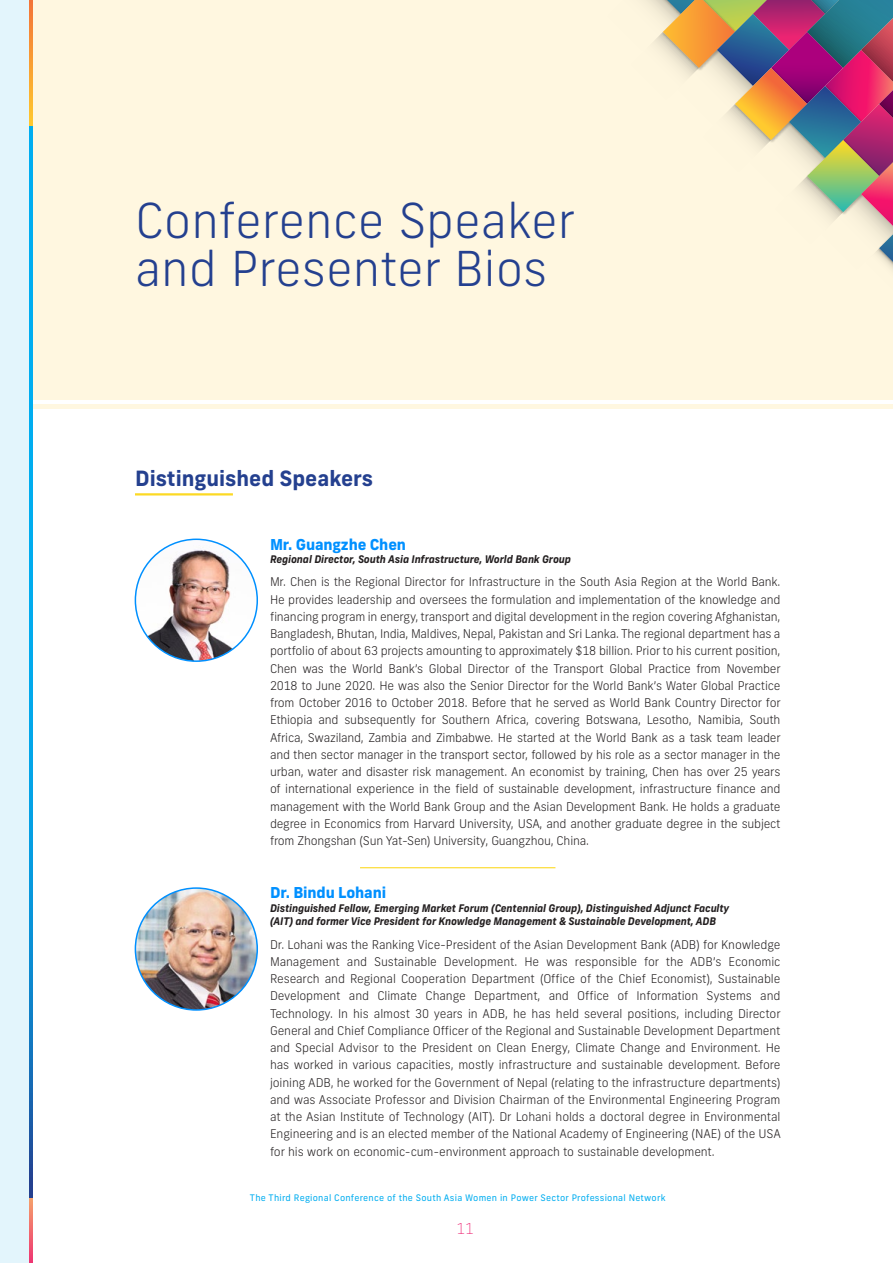
<style>
.page{position:relative;width:893px;height:1263px;background:#fff}
.page>*{position:absolute;margin:0;border:0;box-sizing:border-box;transform-origin:0 0}
.Heading_1{font:300 48px/48px "New Frank";color:#24408f}
.Heading_2{font:700 21px "New Frank";color:#24408f}
.Bios_Names_NoLine_ok{font:800 15px "New Frank";letter-spacing:-.01em;color:#0090ff}
.Bios_Names_ok{font:800 15px "New Frank";letter-spacing:-.01em;color:#0090ff}
.t1{font:100 15px "New Frank";color:#ed2473}
.Bios_Text_ok{font:300 12px/17.2px "New Frank";letter-spacing:-.02em;color:#231f20;text-align:justify}
.Bios_Titles_ok{font:italic 700 10.5px/13.5px "New Frank";letter-spacing:-.01em;color:#231f20}
.t2{font:9px "New Frank";letter-spacing:.025em;color:#00adf0}
</style>
<div class="page">
<div style="left:0;top:0;width:893px;height:399px;background:#fff7e0"></div>
<div style="left:0;top:404px;width:893px;height:5px;background:#fff7e0"></div>
<hr style="left:135px;top:493px;width:98px;height:2px;background:#fcd924">
<hr style="left:360px;top:867px;width:195px;height:1px;background:#fcd924">
<img style="left:135px;top:539px;width:122px;height:122px;border-radius:61px">
<div style="left:135px;top:538px;width:123px;height:124px;border:2px solid #0090ff;border-radius:50%"></div>
<img style="left:135px;top:888px;width:122px;height:122px;border-radius:61px">
<div style="left:135px;top:887px;width:123px;height:124px;border:2px solid #0090ff;border-radius:50%"></div>
<div style="left:0;top:0;width:29px;height:1263px;background:#e3f5fc"></div>
<svg style="left:29px;top:1197px;width:3px;height:66px"></svg>
<svg style="left:29px;top:0;width:3px;height:126px"></svg>
<svg style="left:29px;top:126px;width:3px;height:1071px;background:#069ade"></svg>
<svg style="left:645px;top:0;width:248px;height:270px"></svg>
<p class="Heading_1" style="left:135px;top:197px;width:442px">Conference Speaker and Presenter Bios</p>
<p class="Heading_2" style="left:135px;top:464px;width:240px">Distinguished Speakers</p>
<p class="Bios_Names_NoLine_ok" style="left:270px;top:534px;width:138px">Mr. Guangzhe Chen</p>
<p class="Bios_Titles_ok" style="left:270px;top:552px;width:303px">Regional Director, South Asia Infrastructure, World Bank Group</p>
<p class="Bios_Text_ok" style="left:270px;top:573px;width:512px">Mr. Chen is the Regional Director for Infrastructure in the South Asia Region at the World Bank.<br>He provides leadership and oversees the formulation and implementation of the knowledge and financing program in energy, transport and digital development in the region covering Afghanistan, Bangladesh, Bhutan, India, Maldives, Nepal, Pakistan and Sri Lanka. The regional department has a portfolio of about 63 projects amounting to approximately $18 billion. Prior to his current position, Chen was the World Bank’s Global Director of the Transport Global Practice from November 2018 to June 2020. He was also the Senior Director for the World Bank’s Water Global Practice from October 2016 to October 2018. Before that he served as World Bank Country Director for Ethiopia and subsequently for Southern Africa, covering Botswana, Lesotho, Namibia, South Africa, Swaziland, Zambia and Zimbabwe. He started at the World Bank as a task team leader and then sector manager in the transport sector, followed by his role as a sector manager in the urban, water and disaster risk management. An economist by training, Chen has over 25 years of international experience in the field of sustainable development, infrastructure finance and management with the World Bank Group and the Asian Development Bank. He holds a graduate degree in Economics from Harvard University, USA, and another graduate degree in the subject from Zhongshan (Sun Yat-Sen) University, Guangzhou, China.</p>
<p class="Bios_Names_ok" style="left:270px;top:883px;width:118px">Dr. Bindu Lohani</p>
<p class="Bios_Titles_ok" style="left:270px;top:901px;width:461px">Distinguished Fellow, Emerging Market Forum (Centennial Group), Distinguished Adjunct Faculty (AIT) and former Vice President for Knowledge Management &amp; Sustainable Development, ADB</p>
<p class="Bios_Text_ok" style="left:270px;top:936px;width:512px">Dr. Lohani was the Ranking Vice-President of the Asian Development Bank (ADB) for Knowledge Management and Sustainable Development. He was responsible for the ADB’s Economic Research and Regional Cooperation Department (Office of the Chief Economist), Sustainable Development and Climate Change Department, and Office of Information Systems and Technology. In his almost 30 years in ADB, he has held several positions, including Director General and Chief Compliance Officer of the Regional and Sustainable Development Department and Special Advisor to the President on Clean Energy, Climate Change and Environment. He has worked in various capacities, mostly infrastructure and sustainable development. Before joining ADB, he worked for the Government of Nepal (relating to the infrastructure departments) and was Associate Professor and Division Chairman of the Environmental Engineering Program at the Asian Institute of Technology (AIT). Dr Lohani holds a doctoral degree in Environmental Engineering and is an elected member of the National Academy of Engineering (NAE) of the USA for his work on economic-cum-environment approach to sustainable development.</p>
<p class="t2" style="left:250px;top:1192px;width:417px">The Third Regional Conference of the South Asia Women in Power Sector Professional Network</p>
<p class="t1" style="left:457px;top:1220px;width:19px">11</p>
</div>
